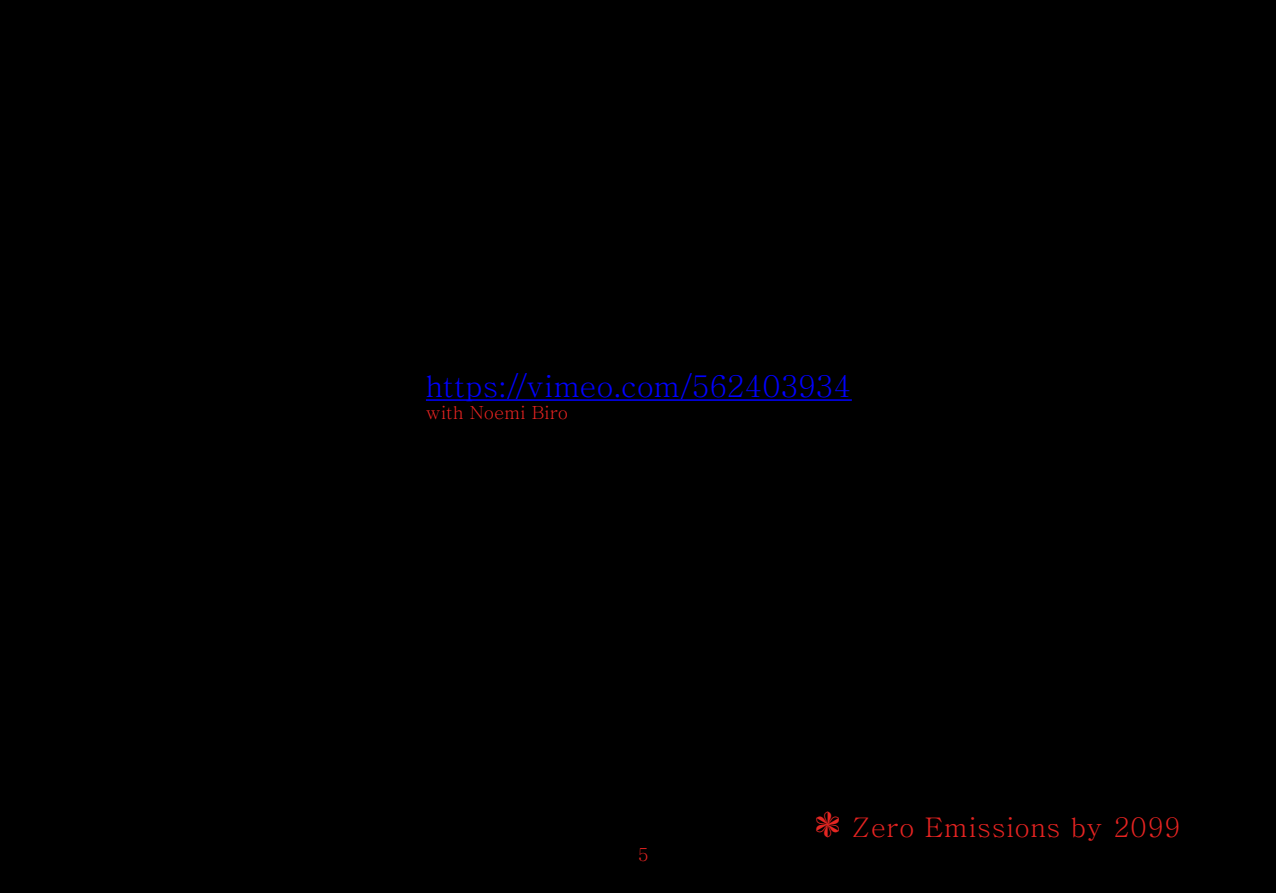
<style>
.page{position:relative;width:1276px;height:893px;background:#000}
.page>*{position:absolute;margin:0;border:0;box-sizing:border-box;transform-origin:0 0}
.t1{font:500 30px "Adobe Myungjo Std";letter-spacing:-.02em;color:#00f}
.t2{font:500 27px "Adobe Myungjo Std";letter-spacing:.005em;color:#e52321}
.t3{font:500 18px "Adobe Myungjo Std";letter-spacing:-.005em;color:#e52321}
.s1{color:#e52622}
</style>
<div class="page">
<hr style="left:426px;top:399px;width:426px;height:2px;background:#00f">
<p class="t1" style="left:426px;top:371px;width:427px">https://vimeo.com/562403934</p>
<p class="t3" style="left:426px;top:403px;width:144px">with Noemi Biro</p>
<p class="t3" style="left:638px;top:845px;width:13px">5</p>
<p class="t2" style="left:812px;top:814px;width:370px"><span class="s1">❃</span> Zero Emissions by 2099</p>
</div>
